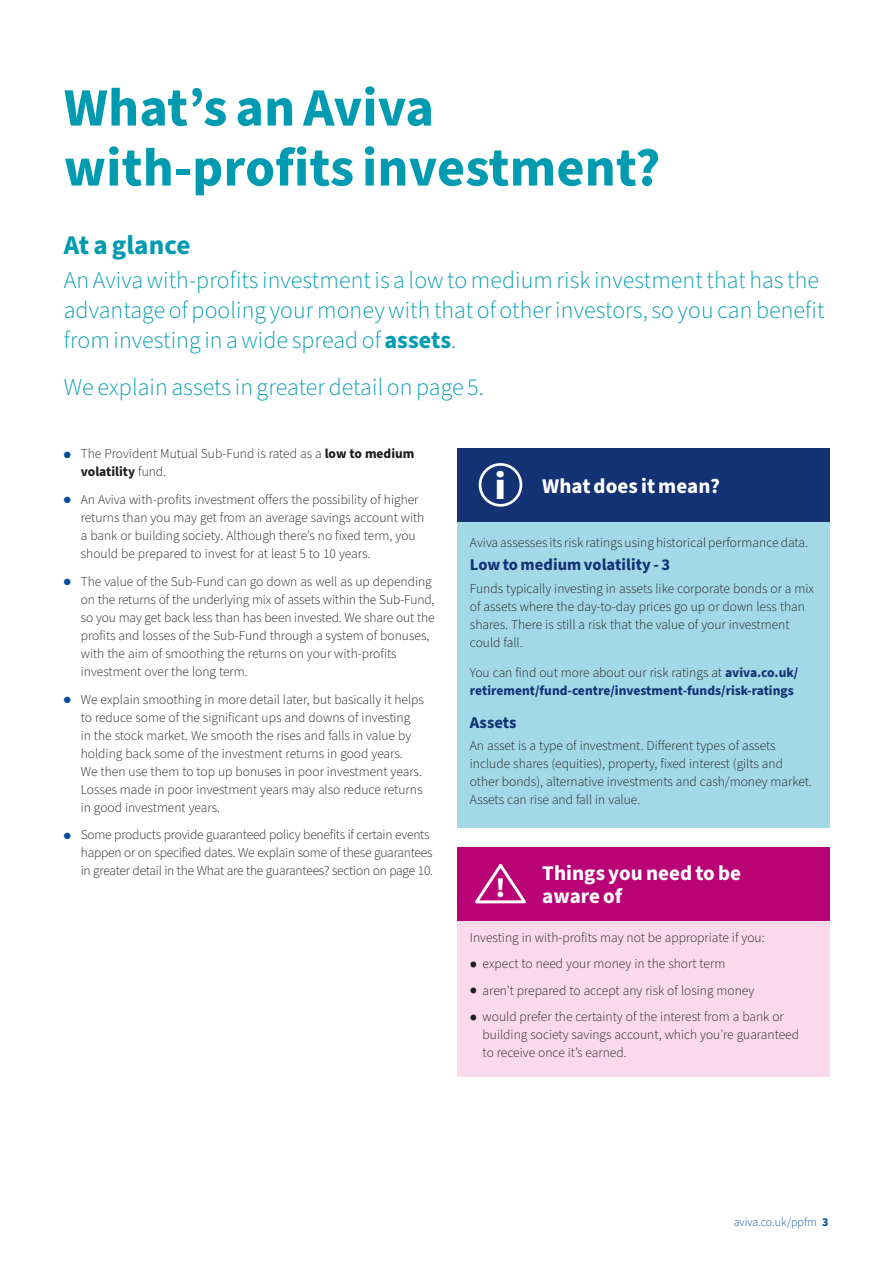
<style>
.page{position:relative;width:893px;height:1263px;background:#fff}
.page>*{position:absolute;margin:0;border:0;box-sizing:border-box;transform-origin:0 0}
.t1{font:700 54px/60px "Source Sans Pro";letter-spacing:.005em;color:#009bb1}
.t2{font:900 38.4px "Source Sans Pro";color:#fff}
.t3{font:900 27.75px "Source Sans Pro";color:#fff}
.t4{font:700 27px "Source Sans Pro";letter-spacing:.005em;color:#009bb1}
.t5{font:300 24px/30px "Source Sans Pro";letter-spacing:.005em;color:#009bb1}
.t6{font:700 21px/22.5px "Source Sans Pro";letter-spacing:.005em;color:#fff}
.t7{font:700 16.5px "Source Sans Pro";letter-spacing:.005em;color:#123274}
.t8{font:300 13.5px/18px "Source Sans Pro";color:#1d1d1b}
.t9{font:700 13.5px/18px "Source Sans Pro";color:#123274}
.t10{font:300 12px "Source Sans Pro";color:#004e9b}
.s1{font-weight:700}
.s2{color:#004e9b}
.s3{font-weight:300;color:#1d1d1b}
.s4{font-weight:700;font-size:21px}
</style>
<div class="page">
<div style="left:457px;top:919px;width:372px;height:157px;background:#fadaea"></div>
<div style="left:457px;top:847px;width:372px;height:73px;background:#b90276"></div>
<svg style="left:475px;top:864px;width:51px;height:40px"></svg>
<div style="left:457px;top:520px;width:372px;height:307px;background:#a3d8e7"></div>
<div style="left:457px;top:448px;width:372px;height:73px;background:#123274"></div>
<div style="left:479px;top:463px;width:43px;height:44px;border:3px solid #fff;border-radius:50%"></div>
<h1 class="t1" style="left:64px;top:79px;width:598px">What’s an Aviva with-profits investment?</h1>
<h3 class="t4" style="left:64px;top:226px;width:128px">At a glance</h3>
<h3 class="t5" style="left:64px;top:266px;width:762px">An Aviva with-profits investment is a low to medium risk investment that has the advantage of pooling your money with that of other investors, so you can benefit from investing in a wide spread of <span class="s1">assets</span>.</h3>
<h3 class="t5" style="left:64px;top:373px;width:422px">We explain assets in greater detail on page 5.</h3>
<p class="t8" style="left:81px;top:445px;width:335px;text-indent:-17px"><span class="s2">●</span> The Provident Mutual Sub-Fund is rated as a <span class="s1">low to medium volatility</span> fund.</p>
<p class="t8" style="left:81px;top:491px;width:345px;text-indent:-17px"><span class="s2">●</span> An Aviva with-profits investment offers the possibility of higher returns than you may get from an average savings account with a bank or building society. Although there’s no fixed term, you should be prepared to invest for at least 5 to 10 years.</p>
<p class="t8" style="left:81px;top:573px;width:355px;text-indent:-17px"><span class="s2">●</span> The value of the Sub-Fund can go down as well as up depending on the returns of the underlying mix of assets within the Sub‑Fund, so you may get back less than has been invested. We share out the profits and losses of the Sub-Fund through a system of bonuses, with the aim of smoothing the returns on your with-profits investment over the long term.</p>
<p class="t8" style="left:81px;top:690px;width:345px;text-indent:-17px"><span class="s2">●</span> We explain smoothing in more detail later, but basically it helps to reduce some of the significant ups and downs of investing<br>in the stock market. We smooth the rises and falls in value by holding back some of the investment returns in good years.<br>We then use them to top up bonuses in poor investment years.<br>Losses made in poor investment years may also reduce returns in good investment years.</p>
<p class="t8" style="left:81px;top:826px;width:354px;text-indent:-17px"><span class="s2">●</span> Some products provide guaranteed policy benefits if certain events happen or on specified dates. We explain some of these guarantees in greater detail in the What are the guarantees? section on page 10.</p>
<h2 class="t2" style="left:495px;top:459px;width:13px">i</h2>
<h3 class="t6" style="left:542px;top:475px;width:179px">What does it mean?</h3>
<p class="t8" style="left:470px;top:534px;width:340px">Aviva assesses its risk ratings using historical performance data.</p>
<p class="t7" style="left:470px;top:554px;width:202px">Low to medium volatility - 3</p>
<p class="t8" style="left:470px;top:580px;width:346px">Funds typically investing in assets like corporate bonds or a mix of assets where the day-to-day prices go up or down less than shares. There is still a risk that the value of your investment could fall.</p>
<p class="t9" style="left:470px;top:664px;width:330px"><span class="s3">You can find out more about our risk ratings at</span> aviva.co.uk/ retirement/fund-centre/investment-funds/risk-ratings</p>
<p class="t7" style="left:470px;top:711px;width:48px">Assets</p>
<p class="t8" style="left:470px;top:737px;width:344px">An asset is a type of investment. Different types of assets include shares (equities), property, fixed interest (gilts and other bonds), alternative investments and cash/money market.<br>Assets can rise and fall in value.</p>
<h3 class="t3" style="left:495px;top:868px;width:12px">!</h3>
<h3 class="t6" style="left:542px;top:863px;width:200px">Things you need to be aware of</h3>
<p class="t8" style="left:470px;top:929px;width:296px">Investing in with-profits may not be appropriate if you:</p>
<p class="t8" style="left:470px;top:955px;width:257px"><span class="s4">•</span> expect to need your money in the short term</p>
<p class="t8" style="left:470px;top:982px;width:286px"><span class="s4">•</span> aren’t prepared to accept any risk of losing money</p>
<p class="t8" style="left:483px;top:1008px;width:318px;text-indent:-13px"><span class="s4">•</span> would prefer the certainty of the interest from a bank or building society savings account, which you’re guaranteed to receive once it’s earned.</p>
<p class="t10" style="left:734px;top:1214px;width:96px">aviva.co.uk/ppfm <span class="s1">3</span></p>
</div>
